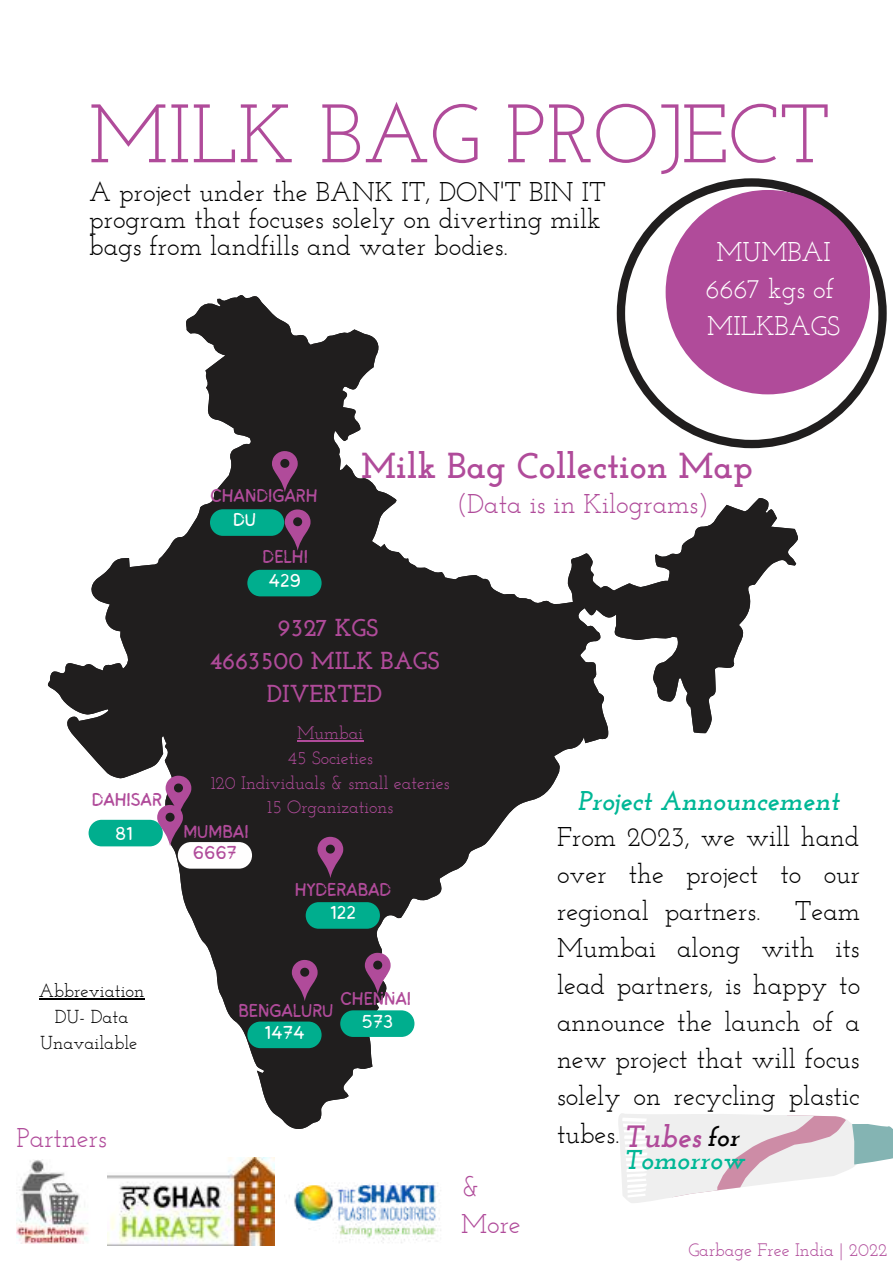
<style>
.page{position:relative;width:893px;height:1264px;background:#fff}
.page>*{position:absolute;margin:0;border:0;box-sizing:border-box;transform-origin:0 0}
.t1{font:82.65px "Josefin Slab";color:#b04b9a}
.t2{font:700 36px "Josefin Slab";color:#b04b9a}
.t3{font:italic 700 30.6px "Josefin Slab";color:#b04b9a}
.t4{font:27px/37px "Josefin Slab";color:#000;text-align:justify}
.t5{font:27px/37px "Josefin Slab";color:#b04b9a}
.t6{font:italic 700 27px "Josefin Slab";color:#00b796}
.t7{font:27px/37px "Josefin Slab";color:#fff;text-align:center}
.t8{font:700 24.45px/33.2px "Josefin Slab";color:#b04b9a;text-align:center}
.t9{font:18.6px/21.9px "Sigher";color:#b04b9a;text-align:center}
.t10{font:18.6px/25.8px "Josefin Slab";color:#000;text-align:center}
.t11{font:18.6px "Sigher";color:#fffefe}
.t12{font:18px/24.8px "Josefin Slab";color:#b04b9a;text-align:center}
.s1{font-size:27px;color:#010101}
</style>
<div class="page">
<svg style="left:618px;top:178px;width:268px;height:262px"></svg>
<div style="left:665px;top:190px;width:205px;height:204px;background:#b04b9a;border-radius:50%"></div>
<svg style="left:104px;top:293px;width:694px;height:281px"></svg>
<svg style="left:47px;top:573px;width:716px;height:291px;fill:#201e1e"></svg>
<svg style="left:178px;top:864px;width:286px;height:265px"></svg>
<div style="left:224px;top:601px;width:210px;height:211px;background:#201e1e"></div>
<svg style="left:292px;top:959px;width:25px;height:42px"></svg>
<svg style="left:317px;top:836px;width:26px;height:42px"></svg>
<svg style="left:285px;top:509px;width:25px;height:41px"></svg>
<svg style="left:365px;top:952px;width:25px;height:42px"></svg>
<svg style="left:272px;top:451px;width:26px;height:41px"></svg>
<div style="left:89px;top:819px;width:74px;height:27px;background:#00ae8e;border-radius:13px"></div>
<div style="left:306px;top:902px;width:74px;height:26px;background:#00ae8e;border-radius:13px"></div>
<div style="left:247px;top:1021px;width:74px;height:27px;background:#00ae8e;border-radius:13px"></div>
<div style="left:340px;top:1010px;width:74px;height:26px;background:#00ae8e;border-radius:13px"></div>
<div style="left:247px;top:570px;width:74px;height:26px;background:#00ae8e;border-radius:13px"></div>
<div style="left:210px;top:509px;width:74px;height:27px;background:#00ae8e;border-radius:13px"></div>
<svg style="left:157px;top:775px;width:34px;height:71px"></svg>
<div style="left:178px;top:842px;width:74px;height:26px;background:#fffefe;border-radius:13px"></div>
<img style="left:108px;top:1157px;width:166px;height:88px">
<img style="left:16px;top:1159px;width:72px;height:84px">
<svg style="left:618px;top:1114px;width:40px;height:87px"></svg>
<svg style="left:620px;top:1113px;width:28px;height:90px"></svg>
<svg style="left:658px;top:1114px;width:234px;height:86px"></svg>
<hr style="left:297px;top:740px;width:66px;height:1px;background:#b04b9a">
<img style="left:289px;top:1183px;width:152px;height:60px">
<hr style="left:39px;top:998px;width:105px;height:1px;background:#000">
<h1 class="t1" style="left:89px;top:100px;width:743px">MILK BAG PROJECT</h1>
<p class="t4" style="left:89px;top:181px;width:518px;line-height:27px;text-align:left">A project under the BANK IT, DON'T BIN IT program that focuses solely on diverting milk bags from landfills and water bodies.</p>
<p class="t7" style="left:705px;top:236px;width:136px">MUMBAI<br>6667 kgs of<br>MILKBAGS</p>
<p class="t9" style="left:210px;top:486px;width:108px">CHANDIGARH</p>
<p class="t11" style="left:233px;top:512px;width:24px">DU</p>
<p class="t9" style="left:262px;top:547px;width:47px">DELHI</p>
<p class="t11" style="left:268px;top:573px;width:34px">429</p>
<h2 class="t2" style="left:361px;top:451px;width:393px">Milk Bag Collection Map</h2>
<p class="t5" style="left:456px;top:487px;width:254px">(Data is in Kilograms)</p>
<p class="t8" style="left:209px;top:613px;width:231px">9327 KGS<br>4663500 MILK BAGS<br>DIVERTED</p>
<p class="t9" style="left:92px;top:789px;width:72px">DAHISAR</p>
<p class="t12" style="left:211px;top:722px;width:240px">Mumbai<br>45 Societies<br>120 Individuals &amp; small eateries<br>15 Organizations</p>
<p class="t6" style="left:577px;top:789px;width:263px">Project Announcement</p>
<p class="t11" style="left:115px;top:825px;width:19px">81</p>
<p class="t10" style="left:39px;top:979px;width:107px">Abbreviation<br>DU- Data<br>Unavailable</p>
<p class="t5" style="left:16px;top:1121px;width:92px">Partners</p>
<p class="t9" style="left:183px;top:821px;width:67px">MUMBAI<br>6667</p>
<p class="t9" style="left:295px;top:880px;width:98px">HYDERABAD</p>
<p class="t11" style="left:330px;top:905px;width:27px">122</p>
<p class="t9" style="left:238px;top:1000px;width:96px">BENGALURU</p>
<p class="t11" style="left:264px;top:1024px;width:42px">1474</p>
<p class="t9" style="left:340px;top:988px;width:72px">CHENNAI</p>
<p class="t11" style="left:362px;top:1013px;width:33px">573</p>
<p class="t4" style="left:557px;top:820px;width:304px">From 2023, we will hand over the project to our regional partners.</p>
<p class="t4" style="left:557px;top:894px;width:305px;text-indent:238px">Team Mumbai along with its lead partners, is happy to announce the launch of a new project that will focus solely on recycling plastic tubes.</p>
<p class="t3" style="left:624px;top:1123px;width:117px">Tubes <span class="s1">for</span></p>
<p class="t6" style="left:624px;top:1148px;width:122px">Tomorrow</p>
<p class="t5" style="left:461px;top:1170px;width:61px">&amp;<br>More</p>
<p class="t12" style="left:688px;top:1239px;width:200px">Garbage Free India | 2022</p>
</div>
